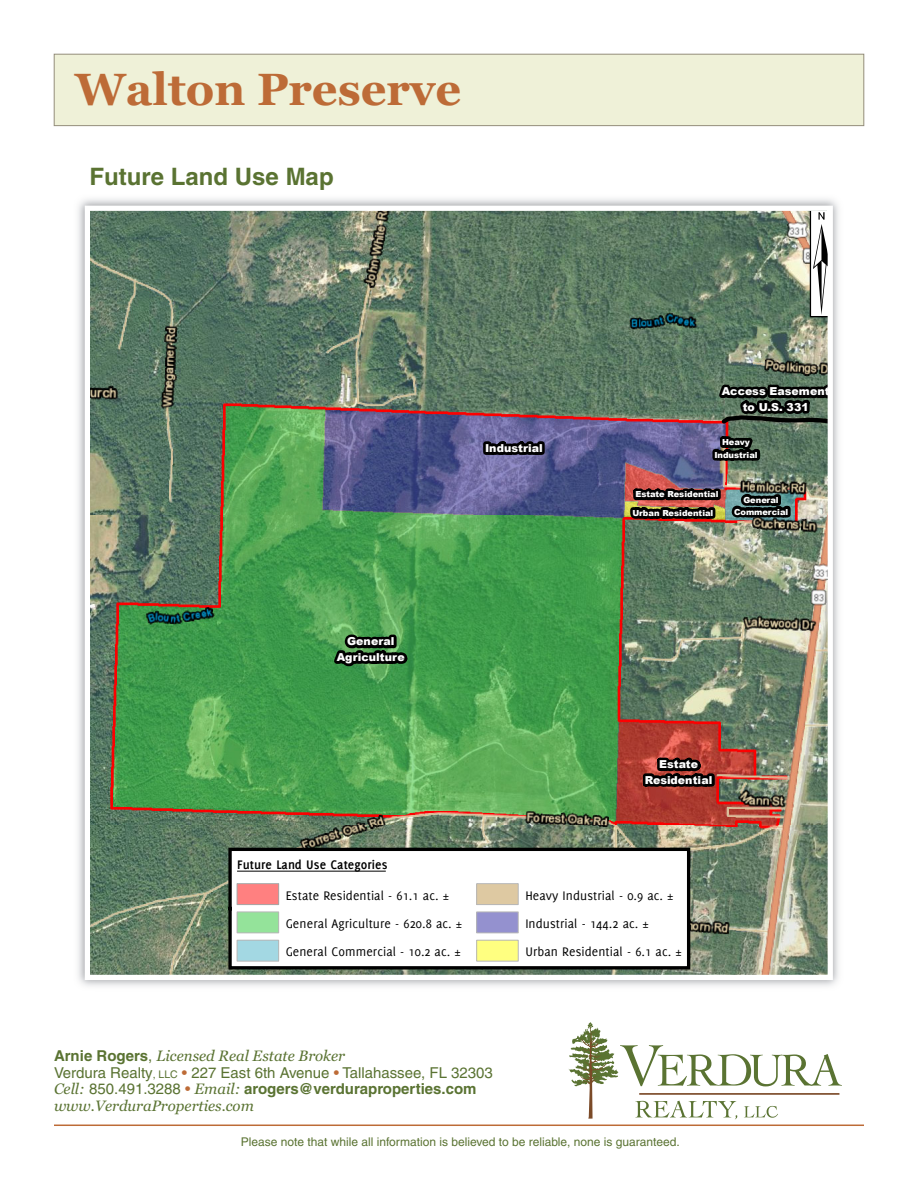
<style>
.page{position:relative;width:918px;height:1188px;background:#fff}
.page>*{position:absolute;margin:0;border:0;box-sizing:border-box;transform-origin:0 0}
.t1{font:118.8px "ESRI North";color:#000}
.t2{font:700 45px "Georgia";color:#bd6b37}
.t3{font:700 24px "Helvetica";color:#5a7332}
.t4{font:15px/16.5px "Helvetica";color:#5a7332}
.t5{font:italic 15px "Georgia";color:#5a7332}
.t6{font:13.65px/27.9px "Delicious";letter-spacing:.005em;color:#000}
.t7{font:700 13.65px "Delicious";color:#000}
.t8{font:12px "Helvetica";color:#5a7332}
.t9{font:900 10.95px/15.6px "Arial";color:#fff;text-align:center}
.t10{font:900 8.25px/12.6px "Arial";letter-spacing:-.005em;color:#fff;text-align:center}
.s1{font-family:"Helvetica";font-weight:700;font-style:normal}
.s2{font-family:"Helvetica";font-style:normal}
.s3{font-size:10.5px}
.s4{color:#bd6b37}
.s5{font-family:"Georgia";font-style:italic}
.s6{font-weight:700}
</style>
<div class="page">
<hr style="left:54px;top:1125px;width:810px;height:1px;background:#bd6b37">
<div style="left:54px;top:54px;width:810px;height:71px;background:#eff1d8"></div>
<div style="left:54px;top:54px;width:810px;height:72px;border:1px solid #948e7c"></div>
<svg style="left:569px;top:1022px;width:273px;height:97px"></svg>
<img style="left:78px;top:198px;width:761px;height:788px">
<img style="left:91px;top:212px;width:736px;height:762px">
<svg style="left:810px;top:212px;width:17px;height:105px"></svg>
<img style="left:627px;top:370px;width:200px;height:165px">
<svg style="left:227px;top:846px;width:465px;height:125px"></svg>
<div style="left:85px;top:206px;width:748px;height:774px;border:5px solid #fff"></div>
<h2 class="t2" style="left:75px;top:63px;width:388px">Walton Preserve</h2>
<h3 class="t3" style="left:90px;top:167px;width:246px">Future Land Use Map</h3>
<p class="t9" style="left:485px;top:440px;width:59px">Industrial</p>
<h1 class="t1" style="left:813px;top:209px;width:20px">¦</h1>
<p class="t9" style="left:722px;top:383px;width:110px">Access Easement to U.S. 331</p>
<p class="t10" style="left:715px;top:436px;width:45px">Heavy<br>Industrial</p>
<p class="t10" style="left:734px;top:494px;width:56px;line-height:11.7px">General<br>Commercial</p>
<p class="t10" style="left:636px;top:488px;width:84px">Estate Residential</p>
<p class="t10" style="left:633px;top:506px;width:82px">Urban Residential</p>
<p class="t9" style="left:337px;top:633px;width:69px">General<br>Agriculture</p>
<p class="t7" style="left:237px;top:860px;width:152px">Future Land Use Categories</p>
<p class="t6" style="left:286px;top:882px;width:164px">Estate Residential - 61.1 ac. ±</p>
<p class="t6" style="left:286px;top:910px;width:178px">General Agriculture - 620.8 ac. ±</p>
<p class="t9" style="left:645px;top:756px;width:69px">Estate<br>Residential</p>
<p class="t6" style="left:526px;top:882px;width:149px">Heavy Industrial - 0.9 ac. ±<br>Industrial - 144.2 ac. ±</p>
<p class="t6" style="left:286px;top:939px;width:176px">General Commercial - 10.2 ac. ±</p>
<p class="t6" style="left:526px;top:939px;width:157px">Urban Residential - 6.1 ac. ±</p>
<p class="t5" style="left:54px;top:1050px;width:293px"><span class="s1">Arnie Rogers</span><span class="s2">,</span> Licensed Real Estate Broker</p>
<p class="t4" style="left:54px;top:1066px;width:440px">Verdura Realty<span class="s3">, LLC</span> <span class="s4">•</span> 227 East 6th Avenue <span class="s4">•</span> Tallahassee, FL 32303<br><span class="s5">Cell:</span> 850.491.3288 <span class="s4">•</span> <span class="s5">Email:</span> <span class="s6">arogers@verduraproperties.com</span></p>
<p class="t5" style="left:54px;top:1100px;width:201px">www.VerduraProperties.com</p>
<p class="t8" style="left:241px;top:1137px;width:440px">Please note that while all information is believed to be reliable, none is guaranteed.</p>
</div>
